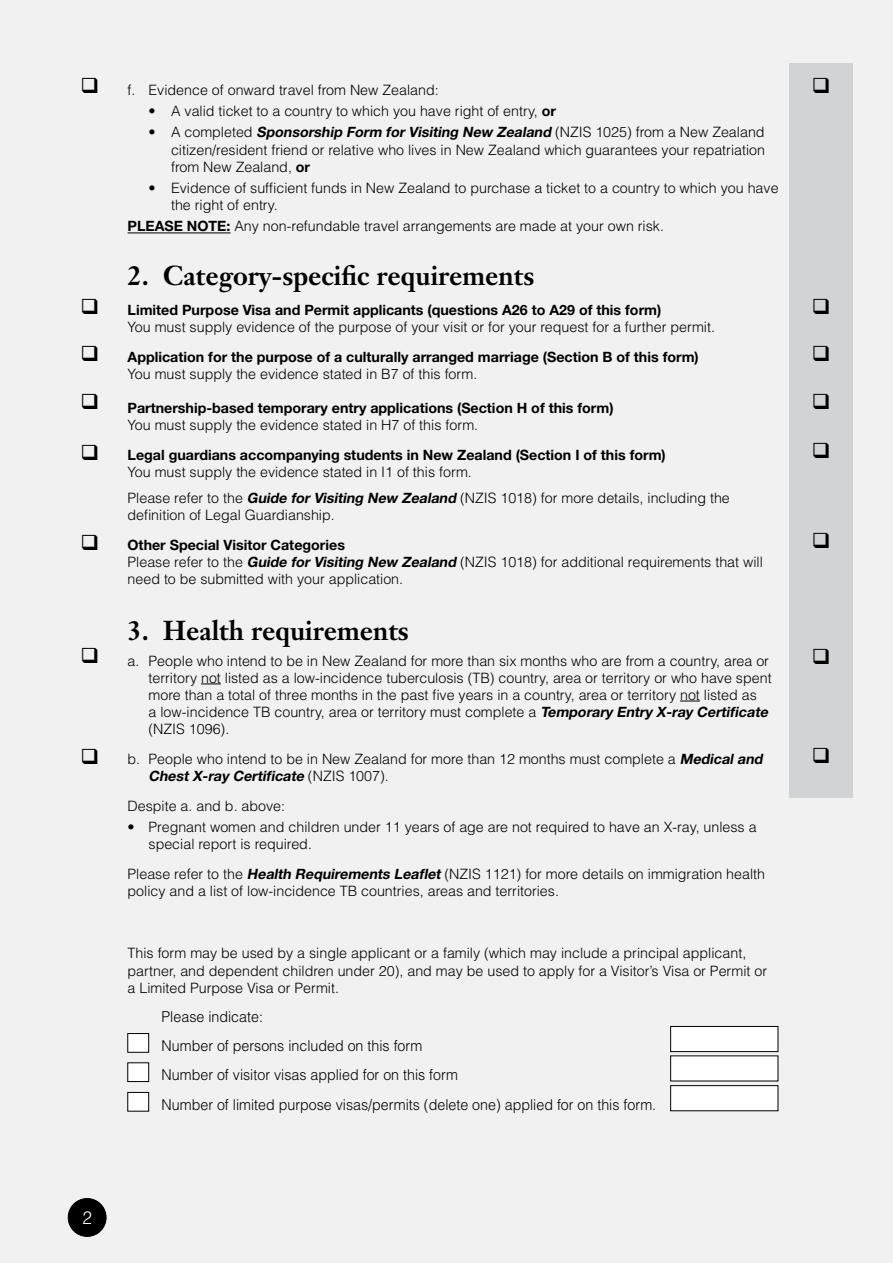
<style>
.page{position:relative;width:893px;height:1263px;background:#f1f1f2}
.page>*{position:absolute;margin:0;border:0;box-sizing:border-box;transform-origin:0 0}
.t1{font:700 27px "Janson Text";color:#000;scale:.95 1}
.t2{font:300 18px "Helvetica";color:#fff;scale:.95 1}
.t3{font:300 15px/29.2px "Helvetica";color:#000;scale:.95 1}
.t4{font:300 14.25px/17.1px "Helvetica";color:#000}
.t5{font:700 14.25px "Helvetica Neue";color:#000}
.t6{font:italic 700 14.25px "Helvetica Neue";color:#000}
.s1{font-family:"Helvetica Neue";font-weight:700}
.s2{font-family:"Helvetica Neue";font-weight:700;font-style:italic}
.s3{font-family:"Helvetica";font-weight:300;font-style:normal}
</style>
<div class="page">
<div style="left:68px;top:1198px;width:38px;height:38px;background:#000;border-radius:50%"></div>
<div style="left:68px;top:1198px;width:38px;height:38px;border:1px solid #000;border-radius:50%"></div>
<div style="left:789px;top:63px;width:64px;height:735px;background:#d1d3d4"></div>
<div style="left:128px;top:1033px;width:21px;height:19px;background:#fff"></div>
<div style="left:128px;top:1033px;width:21px;height:19px;border:1px solid #000"></div>
<div style="left:128px;top:1063px;width:21px;height:18px;background:#fff"></div>
<div style="left:128px;top:1062px;width:21px;height:20px;border:1px solid #000"></div>
<div style="left:128px;top:1092px;width:21px;height:19px;background:#fff"></div>
<div style="left:128px;top:1092px;width:21px;height:19px;border:1px solid #000"></div>
<hr style="left:128px;top:233px;width:102px;height:1px;background:#000">
<svg style="left:201px;top:683px;width:20px;height:1px"></svg>
<svg style="left:680px;top:701px;width:20px;height:1px"></svg>
<div style="left:671px;top:1026px;width:107px;height:25px;background:#fff"></div>
<div style="left:670px;top:1026px;width:108px;height:26px;border:1px solid #000"></div>
<div style="left:671px;top:1056px;width:107px;height:25px;background:#fff"></div>
<div style="left:671px;top:1086px;width:107px;height:25px;background:#fff"></div>
<div style="left:670px;top:1085px;width:108px;height:26px;border:1px solid #000"></div>
<p class="t4" style="left:128px;top:81px;width:313px">f. Evidence of onward travel from New Zealand:</p>
<p class="t4" style="left:149px;top:102px;width:409px">• A valid ticket to a country to which you have right of entry, <span class="s1">or</span></p>
<p class="t4" style="left:171px;top:123px;width:595px;text-align:justify;text-indent:-22px">• A c o m p l e t e d <span class="s2">Sponsorship Form for Visiting New Zealand</span> ( N Z I S 1 0 2 5 ) f r o m a N e w Z e a l a n d citizen/resident friend or relative who lives in New Zealand which guarantees your repatriation from New Zealand, <span class="s1">or</span></p>
<p class="t4" style="left:171px;top:179px;width:609px;text-indent:-23px">• Evidence of sufficient funds in New Zealand to purchase a ticket to a country to which you have the right of entry.</p>
<p class="t5" style="left:128px;top:218px;width:81px">PLEASE Note</p>
<p class="t4" style="left:227px;top:217px;width:439px"><span class="s1">:</span> Any non-refundable travel arrangements are made at your own risk.</p>
<h1 class="t1" style="left:128px;top:258px;width:430px">2. Category-specific requirements</h1>
<p class="t5" style="left:128px;top:301px;width:535px">Limited Purpose Visa and Permit applicants (questions A26 to A29 of this form)</p>
<p class="t4" style="left:128px;top:318px;width:589px">You must supply evidence of the purpose of your visit or for your request for a further permit.</p>
<p class="t5" style="left:128px;top:348px;width:573px">Application for the purpose of a culturally arranged marriage (Section B of this form)</p>
<p class="t4" style="left:128px;top:365px;width:351px">You must supply the evidence stated in B7 of this form.</p>
<p class="t5" style="left:128px;top:399px;width:487px">Partnership-based temporary entry applications (Section H of this form)</p>
<p class="t4" style="left:128px;top:416px;width:352px">You must supply the evidence stated in H7 of this form.</p>
<p class="t5" style="left:128px;top:446px;width:540px">Legal guardians accompanying students in New Zealand (Section I of this form)</p>
<p class="t4" style="left:128px;top:459px;width:604px;line-height:25.7px">You must supply the evidence stated in I1 of this form.<br>Please refer to the <span class="s2">Guide for Visiting New Zealand</span> (NZIS 1018) for more details, including the</p>
<p class="t4" style="left:128px;top:506px;width:209px">definition of Legal Guardianship.</p>
<p class="t5" style="left:128px;top:536px;width:219px">Other Special Visitor Categories</p>
<p class="t4" style="left:128px;top:553px;width:637px">Please refer to the <span class="s2">Guide for Visiting New Zealand</span> (NZIS 1018) for additional requirements that will need to be submitted with your application.</p>
<h1 class="t1" style="left:128px;top:613px;width:298px">3. Health requirements</h1>
<p class="t4" style="left:149px;top:651px;width:625px;text-indent:-21px">a. People who intend to be in New Zealand for more than six months who are from a country, area or territory not listed as a low-incidence tuberculosis (TB) country, area or territory or who have spent more than a total of three months in the past five years in a country, area or territory not listed as<br>a low-incidence TB country, area or territory must complete a <span class="s2">Temporary Entry X-ray Certificate </span>(NZIS 1096).</p>
<p class="t4" style="left:128px;top:750px;width:639px">b. People who intend to be in New Zealand for more than 12 months must complete a <span class="s2">Medical and</span></p>
<p class="t6" style="left:149px;top:767px;width:242px">Chest X-ray Certificate <span class="s3">( N Z I S 1 0 0 7 ) .</span></p>
<p class="t4" style="left:128px;top:797px;width:159px">Despite a. and b. above:</p>
<p class="t4" style="left:149px;top:818px;width:610px;text-indent:-21px">• Pregnant women and children under 11 years of age are not required to have an X-ray, unless a special report is required.</p>
<p class="t4" style="left:128px;top:865px;width:639px">Please refer to the <span class="s2">Health Requirements Leaflet</span> (NZIS 1121) for more details on immigration health policy and a list of low-incidence TB countries, areas and territories.</p>
<p class="t4" style="left:128px;top:944px;width:641px">This form may be used by a single applicant or a family (which may include a principal applicant, partner, and dependent children under 20), and may be used to apply for a Visitor’s Visa or Permit or a Limited Purpose Visa or Permit.</p>
<p class="t3" style="left:162px;top:1001px;width:522px">Please indicate:<br>Number of persons included on this form<br>Number of visitor visas applied for on this form<br>Number of limited purpose visas/permits (delete one) applied for on this form.</p>
<p class="t2" style="left:82px;top:1206px;width:12px">2</p>
</div>
